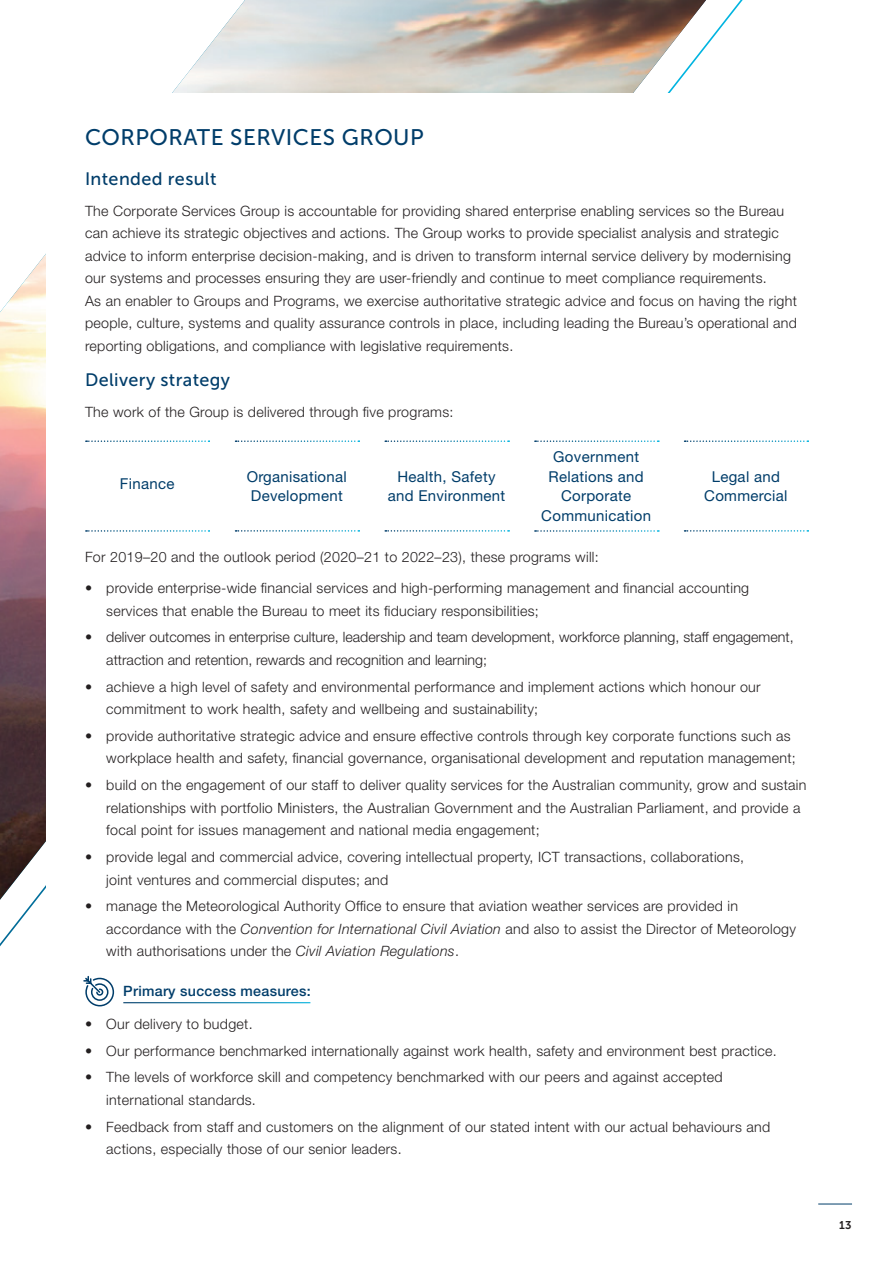
<style>
.page{position:relative;width:893px;height:1263px;background:#fff}
.page>*{position:absolute;margin:0;border:0;box-sizing:border-box;transform-origin:0 0}
.H4_Blue{font:22.5px "Museo Sans 500";letter-spacing:.02em;color:#003d6a}
.H5_Blue{font:18px "Museo Sans 500";letter-spacing:.02em;color:#003d6a}
.Groups-columns{font:15px/19.5px "Helvetica Neue LT Std";letter-spacing:.02em;color:#003d6a;text-align:center}
.p_Groups{font:300 14.25px/22.5px "Helvetica Neue LT Std";letter-spacing:.02em;color:#231f20}
.p_Groups-2{font:300 14.25px/22.5px "Helvetica Neue LT Std";color:#231f20}
.success_measure{font:500 14.25px "Helvetica Neue LT Std";letter-spacing:.02em;color:#003d6a}
.t1{font:11.25px "Museo Sans 700";color:#231f20}
.s1{font-style:italic}
</style>
<div class="page">
<img style="left:0;top:0;width:706px;height:900px">
<div style="left:46px;top:94px;width:806px;height:1084px;background:#fff"></div>
<svg style="left:86px;top:440px;width:123px;height:2px"></svg>
<svg style="left:86px;top:530px;width:123px;height:2px"></svg>
<svg style="left:235px;top:440px;width:124px;height:2px"></svg>
<svg style="left:235px;top:530px;width:124px;height:2px"></svg>
<svg style="left:385px;top:440px;width:124px;height:2px"></svg>
<svg style="left:385px;top:530px;width:124px;height:2px"></svg>
<svg style="left:535px;top:440px;width:123px;height:2px"></svg>
<svg style="left:535px;top:530px;width:123px;height:2px"></svg>
<svg style="left:684px;top:440px;width:124px;height:2px"></svg>
<svg style="left:684px;top:530px;width:124px;height:2px"></svg>
<svg style="left:83px;top:975px;width:32px;height:32px"></svg>
<hr style="left:818px;top:1204px;width:34px;height:1px;background:#003d6a">
<h4 class="H4_Blue" style="left:85px;top:125px;width:340px">CORPORATE SERVICES GROUP</h4>
<h5 class="H5_Blue" style="left:85px;top:169px;width:133px">Intended result</h5>
<p class="p_Groups" style="left:85px;top:199px;width:713px">The Corporate Services Group is accountable for providing shared enterprise enabling services so the Bureau can achieve its strategic objectives and actions. The Group works to provide specialist analysis and strategic advice to inform enterprise decision-making, and is driven to transform internal service delivery by modernising our systems and processes ensuring they are user-friendly and continue to meet compliance requirements.<br>As an enabler to Groups and Programs, we exercise authoritative strategic advice and focus on having the right people, culture, systems and quality assurance controls in place, including leading the Bureau’s operational and reporting obligations, and compliance with legislative requirements.</p>
<h5 class="H5_Blue" style="left:85px;top:370px;width:147px">Delivery strategy</h5>
<p class="p_Groups" style="left:85px;top:400px;width:370px">The work of the Group is delivered through five programs:</p>
<p class="Groups-columns" style="left:120px;top:474px;width:56px">Finance</p>
<p class="Groups-columns" style="left:247px;top:466px;width:102px;text-align:left">Organisational<br>Development</p>
<p class="Groups-columns" style="left:388px;top:466px;width:119px">Health, Safety and Environment</p>
<p class="Groups-columns" style="left:541px;top:447px;width:111px">Government<br>Relations and<br>Corporate<br>Communication</p>
<p class="Groups-columns" style="left:704px;top:466px;width:85px">Legal and<br>Commercial</p>
<p class="p_Groups" style="left:85px;top:546px;width:515px">For 2019–20 and the outlook period (2020–21 to 2022–23), these programs will:</p>
<p class="p_Groups" style="left:106px;top:577px;width:644px;text-indent:-21px">• provide enterprise-wide financial services and high-performing management and financial accounting services that enable the Bureau to meet its fiduciary responsibilities;</p>
<p class="p_Groups-2" style="left:106px;top:626px;width:689px;text-indent:-21px">• deliver outcomes in enterprise culture, leadership and team development, workforce planning, staff engagement, attraction and retention, rewards and recognition and learning;</p>
<p class="p_Groups" style="left:106px;top:675px;width:656px;text-indent:-21px">• achieve a high level of safety and environmental performance and implement actions which honour our commitment to work health, safety and wellbeing and sustainability;</p>
<p class="p_Groups" style="left:106px;top:724px;width:691px;text-indent:-21px">• provide authoritative strategic advice and ensure effective controls through key corporate functions such as workplace health and safety, financial governance, organisational development and reputation management;</p>
<p class="p_Groups" style="left:106px;top:774px;width:702px;text-indent:-21px">• build on the engagement of our staff to deliver quality services for the Australian community, grow and sustain relationships with portfolio Ministers, the Australian Government and the Australian Parliament, and provide a focal point for issues management and national media engagement;</p>
<p class="p_Groups" style="left:106px;top:845px;width:639px;text-indent:-21px">• provide legal and commercial advice, covering intellectual property, ICT transactions, collaborations, joint ventures and commercial disputes; and</p>
<p class="p_Groups" style="left:106px;top:895px;width:691px;text-indent:-21px">• manage the Meteorological Authority Office to ensure that aviation weather services are provided in accordance with the <span class="s1">Convention for International Civil Aviation</span> and also to assist the Director of Meteorology with authorisations under the <span class="s1">Civil Aviation Regulations</span>.</p>
<h6 class="success_measure" style="left:123px;top:982px;width:189px">Primary success measures:</h6>
<p class="p_Groups" style="left:85px;top:1012px;width:169px">• Our delivery to budget.</p>
<p class="p_Groups" style="left:85px;top:1039px;width:693px">• Our performance benchmarked internationally against work health, safety and environment best practice.</p>
<p class="p_Groups" style="left:106px;top:1066px;width:618px;text-indent:-21px">• The levels of workforce skill and competency benchmarked with our peers and against accepted international standards.</p>
<p class="p_Groups" style="left:106px;top:1115px;width:665px;text-indent:-21px">• Feedback from staff and customers on the alignment of our stated intent with our actual behaviours and actions, especially those of our senior leaders.</p>
<p class="t1" style="left:839px;top:1219px;width:14px">13</p>
</div>
